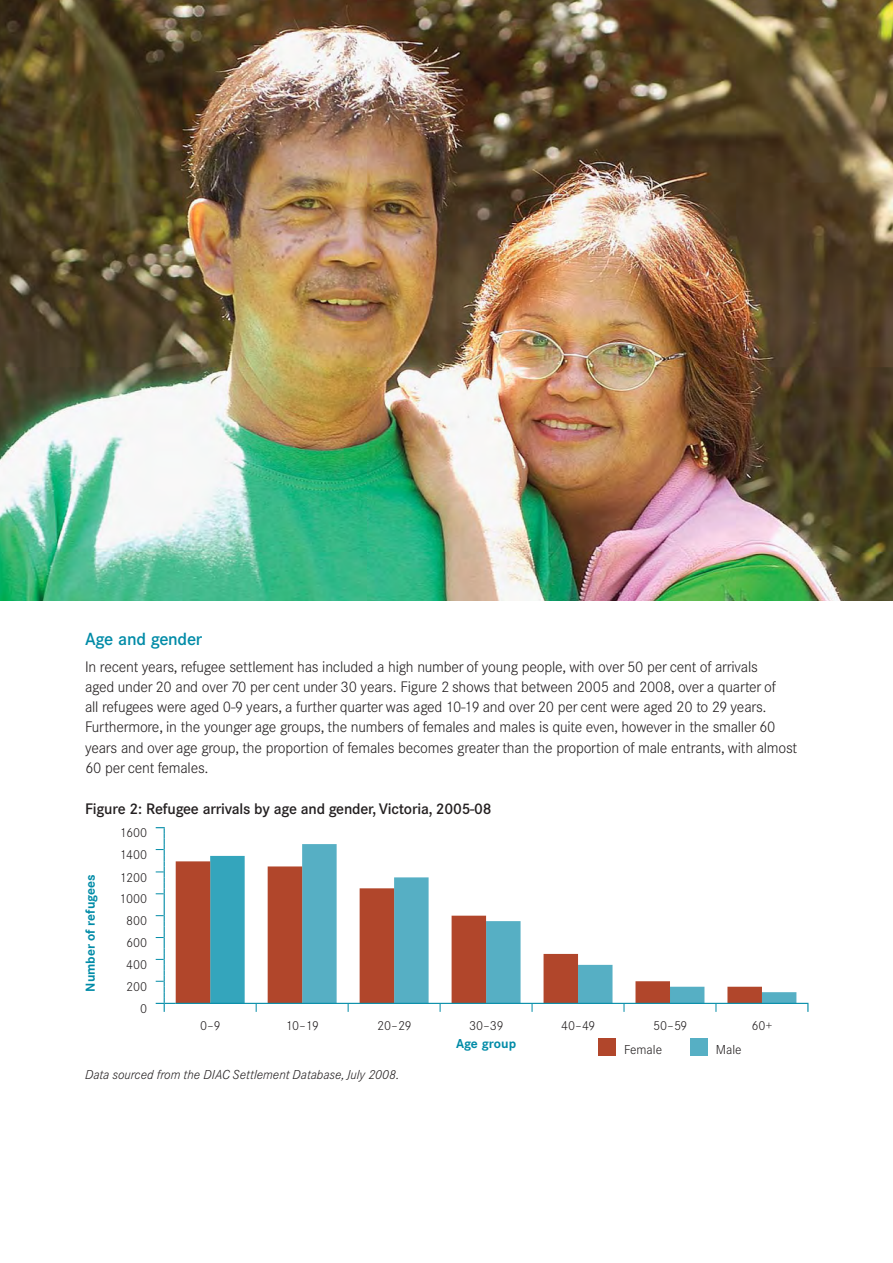
<style>
.page{position:relative;width:893px;height:1263px;background:#fff}
.page>*{position:absolute;margin:0;border:0;box-sizing:border-box;transform-origin:0 0}
.t1{font:500 17.25px "Corporate SBQ";letter-spacing:-.015em;color:#008ba7}
.t2{font:300 15px/20.2px "Corporate SBQ";letter-spacing:-.015em;color:#231f20}
.t3{font:500 15px "Corporate SBQ";letter-spacing:-.015em;color:#231f20}
.t4{font:300 12.75px/21.9px "Corporate SBQ";color:#231f20;text-align:right}
.t5{font:italic 300 12.75px "Corporate SBQ";color:#231f20}
.t6{font:700 12.75px "Corporate SBQ";color:#008ba7}
</style>
<div class="page">
<svg style="left:302px;top:844px;width:494px;height:159px"></svg>
<svg style="left:210px;top:856px;width:35px;height:5px"></svg>
<svg style="left:176px;top:861px;width:586px;height:142px"></svg>
<hr style="left:176px;top:1003px;width:632px;height:1px;background:#008ba7">
<svg style="left:156px;top:827px;width:20px;height:185px"></svg>
<div style="left:598px;top:1038px;width:17px;height:17px;background:#b1462b"></div>
<div style="left:690px;top:1038px;width:17px;height:17px;background:#56afc4"></div>
<img style="left:0;top:0;width:893px;height:601px">
<p class="t1" style="left:85px;top:633px;width:119px">Age and gender</p>
<p class="t2" style="left:85px;top:658px;width:714px">In recent years, refugee settlement has included a high number of young people, with over 50 per cent of arrivals<br>aged under 20 and over 70 per cent under 30 years. Figure 2 shows that between 2005 and 2008, over a quarter of<br>all refugees were aged 0-9 years, a further quarter was aged 10-19 and over 20 per cent were aged 20 to 29 years.<br>Furthermore, in the younger age groups, the numbers of females and males is quite even, however in the smaller 60 years and over age group, the proportion of females becomes greater than the proportion of male entrants, with almost 60 per cent females.</p>
<p class="t3" style="left:85px;top:803px;width:408px">Figure 2: Refugee arrivals by age and gender, Victoria, 2005-08</p>
<p class="t6" style="left:86px;top:992px;width:119px;rotate:-90deg">Number of refugees</p>
<p class="t4" style="left:120px;top:823px;width:29px">1600<br>1400<br>1200<br>1000<br>800<br>600<br>400<br>200<br>0</p>
<p class="t4" style="left:200px;top:1016px;width:22px">0–9</p>
<p class="t4" style="left:286px;top:1016px;width:35px">10–19</p>
<p class="t4" style="left:377px;top:1016px;width:36px">20–29</p>
<p class="t4" style="left:469px;top:1016px;width:36px">30–39</p>
<p class="t4" style="left:561px;top:1016px;width:36px">40–49</p>
<p class="t4" style="left:653px;top:1016px;width:36px">50–59</p>
<p class="t4" style="left:751px;top:1016px;width:23px">60+</p>
<p class="t6" style="left:456px;top:1039px;width:62px">Age group</p>
<p class="t4" style="left:624px;top:1040px;width:40px">Female</p>
<p class="t4" style="left:716px;top:1040px;width:27px">Male</p>
<p class="t5" style="left:85px;top:1070px;width:316px">Data sourced from the DIAC Settlement Database, July 2008.</p>
</div>
